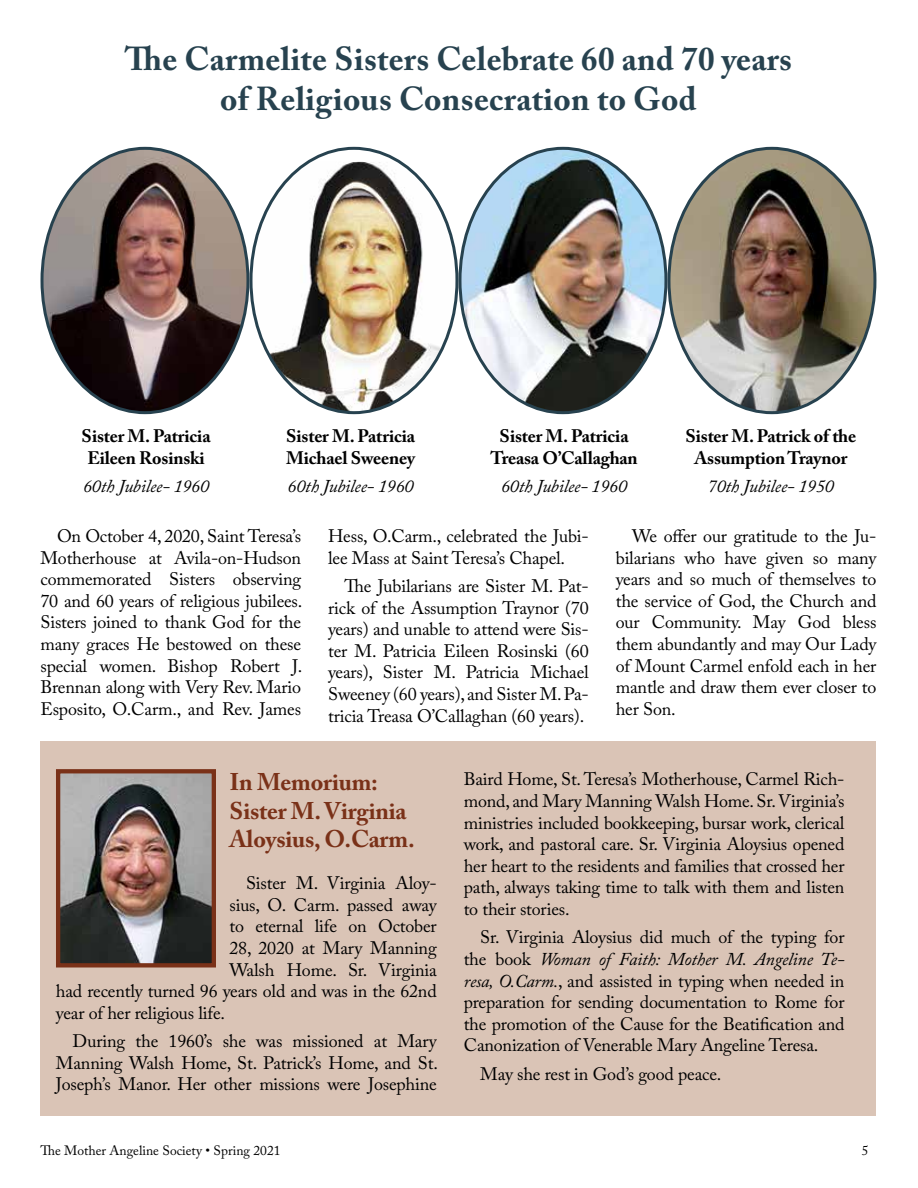
<style>
.page{position:relative;width:918px;height:1188px;background:#fff}
.page>*{position:absolute;margin:0;border:0;box-sizing:border-box;transform-origin:0 0}
.t1{font:700 33px/39.6px "Adobe Caslon Pro";letter-spacing:.01em;color:#27424f;text-align:center}
.t2{font:700 24px/28.8px "Adobe Caslon Pro";letter-spacing:-.01em;color:#7a3118}
.t3{font:18px/21.6px "Adobe Caslon Pro";letter-spacing:-.01em;color:#000;text-align:justify}
.t4{font:700 18px/21.6px "Adobe Caslon Pro";letter-spacing:-.01em;color:#000;text-align:center}
.t5{font:italic 18px "Adobe Caslon Pro";letter-spacing:-.01em;color:#000}
.t6{font:13.5px "Adobe Caslon Pro";color:#000}
.s1{font-style:italic}
</style>
<div class="page">
<img style="left:42px;top:148px;width:206px;height:265px">
<img style="left:253px;top:162px;width:204px;height:251px">
<img style="left:462px;top:148px;width:204px;height:265px">
<img style="left:671px;top:148px;width:204px;height:265px">
<div style="left:40px;top:741px;width:836px;height:374px;background:#dac4b6"></div>
<img style="left:61px;top:774px;width:150px;height:189px">
<div style="left:56px;top:769px;width:160px;height:199px;border:4px solid #7a3118"></div>
<h1 class="t1" style="left:125px;top:39px;width:669px">The Carmelite Sisters Celebrate 60 and 70 years of Religious Consecration to God</h1>
<p class="t4" style="left:82px;top:425px;width:130px">Sister M. Patricia<br>Eileen Rosinski</p>
<p class="t5" style="left:83px;top:476px;width:128px">60th Jubilee- 1960</p>
<p class="t4" style="left:286px;top:425px;width:130px;text-align:left">Sister M. Patricia<br>Michael Sweeney</p>
<p class="t5" style="left:288px;top:476px;width:128px">60th Jubilee- 1960</p>
<p class="t4" style="left:490px;top:425px;width:149px">Sister M. Patricia<br>Treasa O’Callaghan</p>
<p class="t5" style="left:501px;top:476px;width:128px">60th Jubilee- 1960</p>
<p class="t4" style="left:685px;top:425px;width:172px">Sister M. Patrick of the<br>Assumption Traynor</p>
<p class="t5" style="left:708px;top:476px;width:128px">70th Jubilee- 1950</p>
<p class="t3" style="left:40px;top:525px;width:263px;text-indent:17px">On October 4, 2020, Saint Teresa’s Motherhouse at Avila-on-Hudson commemorated Sisters observing 70 and 60 years of religious jubilees.<br>Sisters joined to thank God for the many graces He bestowed on these special women. Bishop Robert J.<br>Brennan along with Very Rev. Mario Esposito, O.Carm., and Rev. James</p>
<p class="t3" style="left:328px;top:525px;width:262px">Hess, O.Carm., celebrated the Jubi&shy;lee Mass at Saint Teresa’s Chapel.</p>
<p class="t3" style="left:328px;top:575px;width:262px;text-indent:17px">The Jubilarians are Sister M. Pat&shy;rick of the Assumption Traynor (70 years) and unable to attend were Sis&shy;ter M. Patricia Eileen Rosinski (60 years), Sister M. Patricia Michael Sweeney (60 years), and Sister M. Pa&shy;tricia Treasa O’Callaghan (60 years).</p>
<p class="t3" style="left:616px;top:525px;width:262px;text-indent:17px">We offer our gratitude to the Ju&shy;bilarians who have given so many years and so much of themselves to the service of God, the Church and our Community. May God bless them abundantly and may Our Lady of Mount Carmel enfold each in her mantle and draw them ever closer to her Son.</p>
<h2 class="t2" style="left:230px;top:767px;width:187px">In Memorium:<br>Sister M. Virginia<br>Aloysius, O.Carm.</h2>
<p class="t3" style="left:246px;top:872px;width:192px">Sister M. Virginia Aloy-</p>
<p class="t3" style="left:229px;top:894px;width:209px">sius, O. Carm. passed away</p>
<p class="t3" style="left:229px;top:915px;width:209px">to eternal life on October</p>
<p class="t3" style="left:229px;top:937px;width:209px">28, 2020 at Mary Manning</p>
<p class="t3" style="left:229px;top:959px;width:209px">Walsh Home. Sr. Virginia</p>
<p class="t3" style="left:56px;top:980px;width:382px">had recently turned 96 years old and was in the 62nd</p>
<p class="t3" style="left:56px;top:1002px;width:171px">year of her religious life.</p>
<p class="t3" style="left:56px;top:1030px;width:384px;text-indent:17px">During the 1960’s she was missioned at Mary Manning Walsh Home, St. Patrick’s Home, and St.<br>Joseph’s Manor. Her other missions were Josephine</p>
<p class="t3" style="left:464px;top:768px;width:382px">Baird Home, St. Teresa’s Motherhouse, Carmel Rich&shy;mond, and Mary Manning Walsh Home. Sr. Virginia’s ministries included bookkeeping, bursar work, clerical work, and pastoral care. Sr. Virginia Aloysius opened her heart to the residents and families that crossed her path, always taking time to talk with them and listen to their stories.</p>
<p class="t3" style="left:464px;top:926px;width:382px;text-indent:17px">Sr. Virginia Aloysius did much of the typing for the book <span class="s1">Woman of Faith: Mother M. Angeline Te&shy;resa, O.Carm.</span>, and assisted in typing when needed in preparation for sending documentation to Rome for the promotion of the Cause for the Beatification and Canonization of Venerable Mary Angeline Teresa.</p>
<p class="t3" style="left:480px;top:1063px;width:242px">May she rest in God’s good peace.</p>
<p class="t6" style="left:40px;top:1143px;width:242px">The Mother Angeline Society • Spring 2021</p>
<p class="t6" style="left:862px;top:1143px;width:8px">5</p>
</div>
